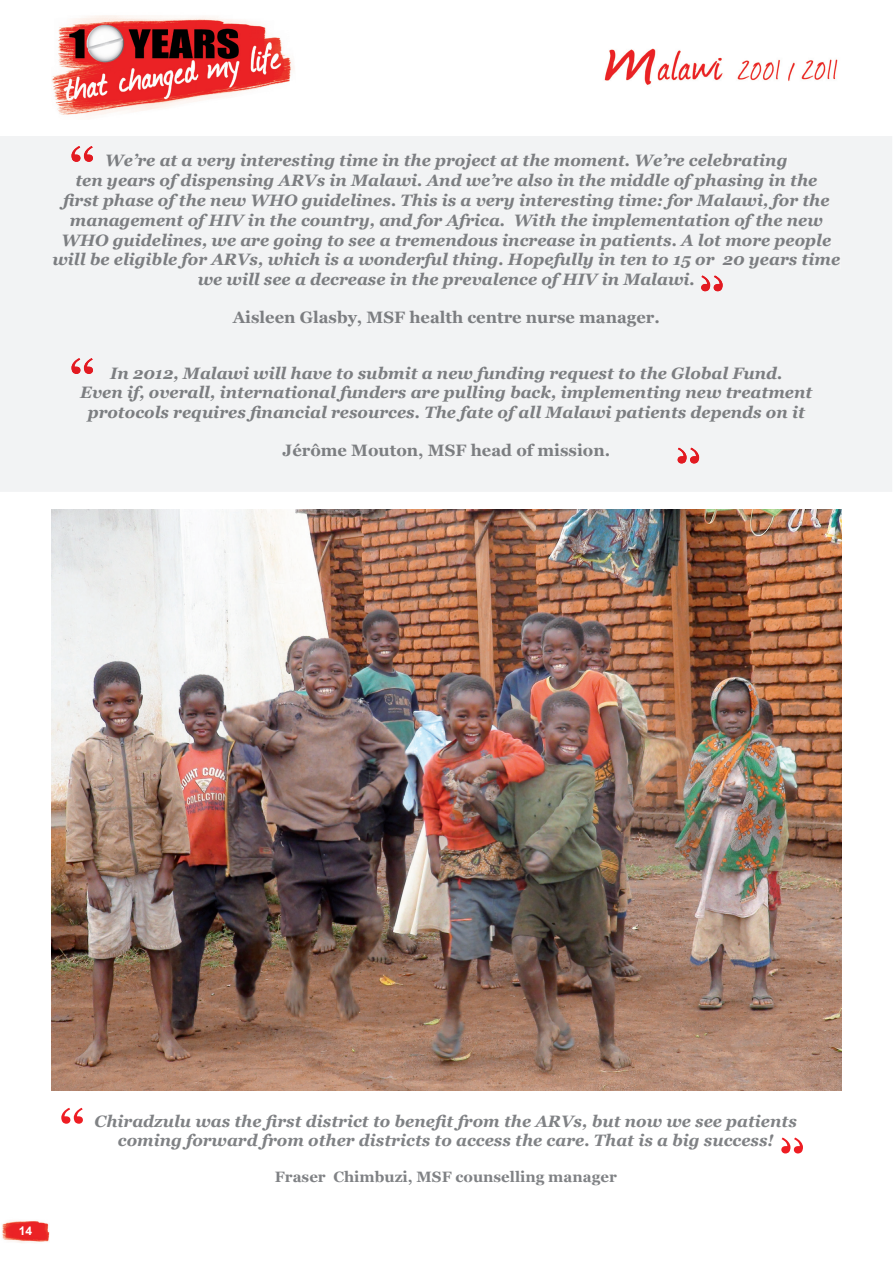
<style>
.page{position:relative;width:893px;height:1263px;background:#fff}
.page>*{position:absolute;margin:0;border:0;box-sizing:border-box;transform-origin:0 0}
.t1{font:italic 700 16.5px/19.8px "Georgia";color:#7c7e81;text-align:center}
.t2{font:italic 700 16.5px/19.8px "Georgia";color:#808285;text-align:center}
.t3{font:700 16.5px "Georgia";color:#7c7e81}
.t4{font:700 15px "Georgia";color:#808285}
.t5{font:700 12px "Arial";color:#fff}
</style>
<div class="page">
<img style="left:51px;top:15px;width:243px;height:101px">
<img style="left:604px;top:48px;width:234px;height:37px">
<img style="left:2px;top:1220px;width:48px;height:23px">
<div style="left:0;top:136px;width:892px;height:356px;background:#f2f3f4"></div>
<div style="left:106px;top:154px;width:681px;height:16px;background:#f2f3f4"></div>
<div style="left:76px;top:174px;width:741px;height:16px;background:#f2f3f4"></div>
<div style="left:60px;top:193px;width:770px;height:17px;background:#f2f3f4"></div>
<div style="left:70px;top:213px;width:753px;height:16px;background:#f2f3f4"></div>
<div style="left:63px;top:233px;width:768px;height:16px;background:#f2f3f4"></div>
<div style="left:53px;top:253px;width:787px;height:16px;background:#f2f3f4"></div>
<div style="left:198px;top:273px;width:495px;height:16px;background:#f2f3f4"></div>
<div style="left:232px;top:311px;width:427px;height:16px;background:#f2f3f4"></div>
<svg style="left:71px;top:146px;width:22px;height:16px"></svg>
<svg style="left:701px;top:275px;width:22px;height:16px"></svg>
<div style="left:110px;top:366px;width:673px;height:16px;background:#f2f3f4"></div>
<div style="left:80px;top:386px;width:733px;height:16px;background:#f2f3f4"></div>
<div style="left:86px;top:406px;width:719px;height:16px;background:#f2f3f4"></div>
<div style="left:283px;top:443px;width:326px;height:16px;background:#f2f3f4"></div>
<svg style="left:71px;top:358px;width:22px;height:16px"></svg>
<svg style="left:677px;top:448px;width:22px;height:15px"></svg>
<img style="left:51px;top:510px;width:791px;height:580px">
<svg style="left:61px;top:1108px;width:22px;height:16px"></svg>
<svg style="left:781px;top:1137px;width:22px;height:16px"></svg>
<p class="t1" style="left:52px;top:151px;width:789px">We’re at a very interesting time in the project at the moment. We’re celebrating<br>ten years of dispensing ARVs in Malawi. And we’re also in the middle of phasing in the<br>first phase of the new WHO guidelines. This is a very interesting time: for Malawi, for the management of HIV in the country, and for Africa. With the implementation of the new WHO guidelines, we are going to see a tremendous increase in patients. A lot more people will be eligible for ARVs, which is a wonderful thing. Hopefully in ten to 15 or 20 years time we will see a decrease in the prevalence of HIV in Malawi.</p>
<p class="t3" style="left:233px;top:308px;width:429px">Aisleen Glasby, MSF health centre nurse manager.</p>
<p class="t1" style="left:80px;top:363px;width:734px">In 2012, Malawi will have to submit a new funding request to the Global Fund.<br>Even if, overall, international funders are pulling back, implementing new treatment protocols requires financial resources. The fate of all Malawi patients depends on it</p>
<p class="t3" style="left:283px;top:441px;width:329px">Jérôme Mouton, MSF head of mission.</p>
<p class="t5" style="left:19px;top:1223px;width:15px">14</p>
<p class="t2" style="left:95px;top:1111px;width:704px">Chiradzulu was the first district to benefit from the ARVs, but now we see patients coming forward from other districts to access the care. That is a big success!</p>
<p class="t4" style="left:275px;top:1169px;width:343px">Fraser Chimbuzi, MSF counselling manager</p>
</div>
